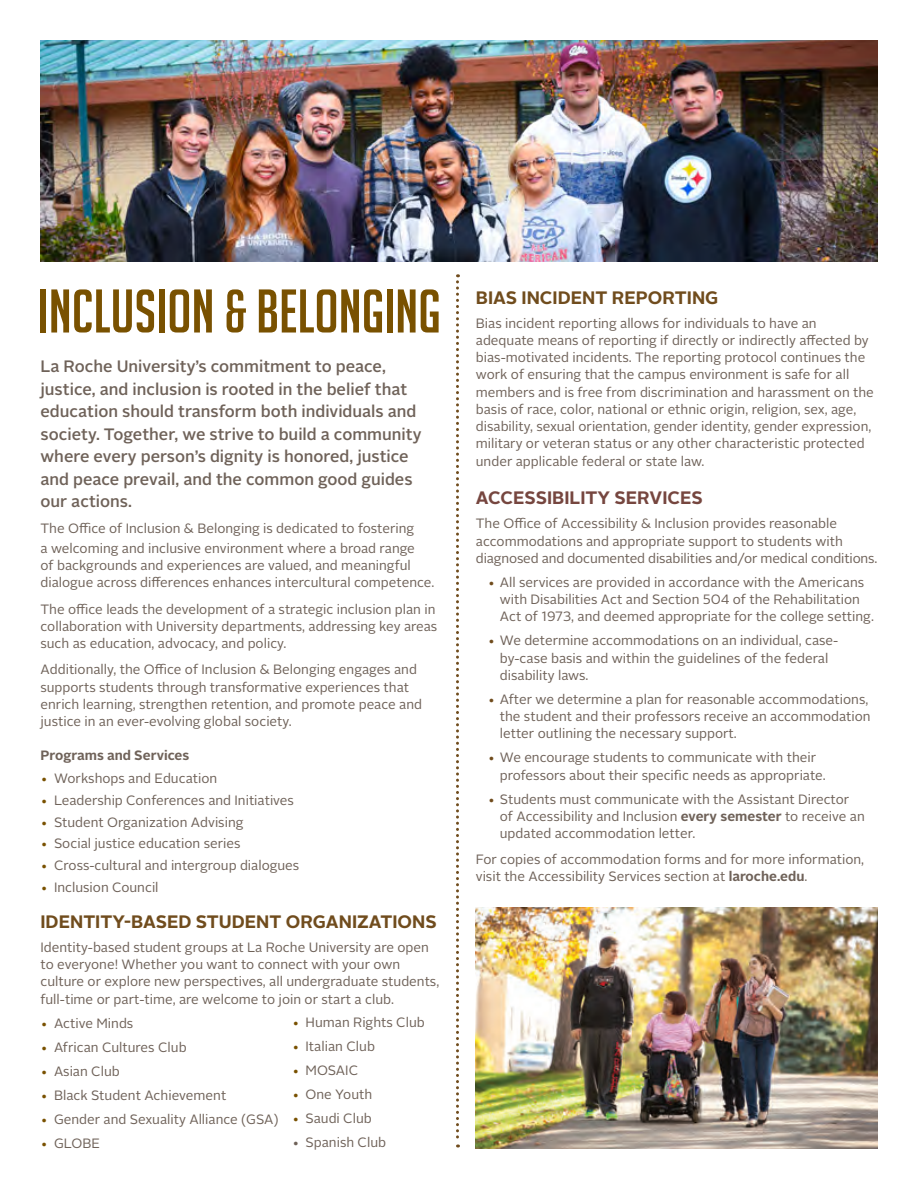
<style>
.page{position:relative;width:918px;height:1188px;background:#fff}
.page>*{position:absolute;margin:0;border:0;box-sizing:border-box;transform-origin:0 0}
.t1{font:60px "Big Noodle Titling";color:#795100}
.t2{font:700 18px "Alright Sans";color:#704c1d}
.t3{font:700 18px "Alright Sans";color:#76463f}
.t4{font:500 16.5px/22.5px "Alright Sans";color:#6f6259}
.List_Paragraph{font:13.5px/17.2px "Alright Sans";color:#6f6259}
.SUBHEAD{font:700 13.5px "Alright Sans";color:#6f6259}
.s1{color:#795100}
.s2{color:#704c1d}
.s3{font-weight:700}
</style>
<div class="page">
<img style="left:40px;top:40px;width:838px;height:221px">
<svg style="left:456px;top:274px;width:3px;height:874px"></svg>
<img style="left:476px;top:907px;width:402px;height:241px">
<p class="t1" style="left:38px;top:279px;width:405px">INCLUSION &amp; BELONGING</p>
<p class="t4" style="left:40px;top:355px;width:383px">La Roche University’s commitment to peace, justice, and inclusion is rooted in the belief that education should transform both individuals and society. Together, we strive to build a community where every person’s dignity is honored, justice and peace prevail, and the common good guides our actions.</p>
<p class="List_Paragraph" style="left:40px;top:519px;width:376px;line-height:19.5px">The Office of Inclusion &amp; Belonging is dedicated to fostering a welcoming and inclusive environment where a broad range</p>
<p class="List_Paragraph" style="left:40px;top:557px;width:396px">of backgrounds and experiences are valued, and meaningful dialogue across differences enhances intercultural competence.</p>
<p class="List_Paragraph" style="left:40px;top:600px;width:398px">The office leads the development of a strategic inclusion plan in collaboration with University departments, addressing key areas such as education, advocacy, and policy.</p>
<p class="List_Paragraph" style="left:40px;top:661px;width:383px">Additionally, the Office of Inclusion &amp; Belonging engages and supports students through transformative experiences that enrich learning, strengthen retention, and promote peace and justice in an ever-evolving global society.</p>
<p class="SUBHEAD" style="left:40px;top:746px;width:150px">Programs and Services</p>
<p class="List_Paragraph" style="left:40px;top:770px;width:178px"><span class="s1">•</span> Workshops and Education</p>
<p class="List_Paragraph" style="left:40px;top:792px;width:255px"><span class="s1">•</span> Leadership Conferences and Initiatives</p>
<p class="List_Paragraph" style="left:40px;top:813px;width:205px"><span class="s1">•</span> Student Organization Advising</p>
<p class="List_Paragraph" style="left:40px;top:835px;width:202px"><span class="s1">•</span> Social justice education series</p>
<p class="List_Paragraph" style="left:40px;top:857px;width:260px"><span class="s1">•</span> Cross-cultural and intergroup dialogues</p>
<p class="List_Paragraph" style="left:40px;top:879px;width:120px"><span class="s1">•</span> Inclusion Council</p>
<p class="t2" style="left:40px;top:909px;width:398px">IDENTITY-BASED STUDENT ORGANIZATIONS</p>
<p class="List_Paragraph" style="left:40px;top:939px;width:400px">Identity-based student groups at La Roche University are open to everyone! Whether you want to connect with your own culture or explore new perspectives, all undergraduate students, full-time or part-time, are welcome to join or start a club.</p>
<p class="List_Paragraph" style="left:40px;top:1014px;width:94px"><span class="s1">•</span> Active Minds</p>
<p class="List_Paragraph" style="left:40px;top:1038px;width:148px"><span class="s1">•</span> African Cultures Club</p>
<p class="List_Paragraph" style="left:40px;top:1062px;width:81px"><span class="s1">•</span> Asian Club</p>
<p class="List_Paragraph" style="left:40px;top:1086px;width:187px"><span class="s1">•</span> Black Student Achievement</p>
<p class="List_Paragraph" style="left:40px;top:1110px;width:240px"><span class="s1">•</span> Gender and Sexuality Alliance (GSA)</p>
<p class="List_Paragraph" style="left:40px;top:1134px;width:61px"><span class="s1">•</span> GLOBE</p>
<p class="List_Paragraph" style="left:292px;top:1014px;width:134px"><span class="s1">•</span> Human Rights Club</p>
<p class="List_Paragraph" style="left:292px;top:1038px;width:84px"><span class="s1">•</span> Italian Club</p>
<p class="List_Paragraph" style="left:292px;top:1062px;width:68px"><span class="s1">•</span> MOSAIC</p>
<p class="List_Paragraph" style="left:292px;top:1086px;width:82px"><span class="s1">•</span> One Youth</p>
<p class="List_Paragraph" style="left:292px;top:1110px;width:81px"><span class="s1">•</span> Saudi Club</p>
<p class="List_Paragraph" style="left:292px;top:1134px;width:96px">• Spanish Club</p>
<p class="t2" style="left:476px;top:285px;width:244px">BIAS INCIDENT REPORTING</p>
<p class="List_Paragraph" style="left:476px;top:315px;width:342px">Bias incident reporting allows for individuals to have an</p>
<p class="List_Paragraph" style="left:476px;top:332px;width:394px">adequate means of reporting if directly or indirectly affected by</p>
<p class="List_Paragraph" style="left:476px;top:349px;width:391px">bias-motivated incidents. The reporting protocol continues the</p>
<p class="List_Paragraph" style="left:476px;top:366px;width:375px">work of ensuring that the campus environment is safe for all</p>
<p class="List_Paragraph" style="left:476px;top:384px;width:400px">members and is free from discrimination and harassment on the</p>
<p class="List_Paragraph" style="left:476px;top:401px;width:382px">basis of race, color, national or ethnic origin, religion, sex, age,</p>
<p class="List_Paragraph" style="left:476px;top:418px;width:397px">disability, sexual orientation, gender identity, gender expression,</p>
<p class="List_Paragraph" style="left:476px;top:435px;width:390px">military or veteran status or any other characteristic protected</p>
<p class="List_Paragraph" style="left:476px;top:453px;width:230px">under applicable federal or state law.</p>
<p class="t3" style="left:476px;top:486px;width:229px">ACCESSIBILITY SERVICES</p>
<p class="List_Paragraph" style="left:476px;top:515px;width:403px">The Office of Accessibility &amp; Inclusion provides reasonable accommodations and appropriate support to students with diagnosed and documented disabilities and/or medical conditions.</p>
<p class="List_Paragraph" style="left:500px;top:574px;width:376px;text-indent:-12px"><span class="s2">•</span> All services are provided in accordance with the Americans with Disabilities Act and Section 504 of the Rehabilitation<br>Act of 1973, and deemed appropriate for the college setting.</p>
<p class="List_Paragraph" style="left:500px;top:632px;width:340px;text-indent:-12px"><span class="s2">•</span> We determine accommodations on an individual, case&shy;by-case basis and within the guidelines of the federal disability laws.</p>
<p class="List_Paragraph" style="left:500px;top:691px;width:372px;text-indent:-12px"><span class="s2">•</span> After we determine a plan for reasonable accommodations, the student and their professors receive an accommodation letter outlining the necessary support.</p>
<p class="List_Paragraph" style="left:500px;top:749px;width:327px;text-indent:-12px"><span class="s2">•</span> We encourage students to communicate with their professors about their specific needs as appropriate.</p>
<p class="List_Paragraph" style="left:500px;top:791px;width:366px;text-indent:-12px"><span class="s2">•</span> Students must communicate with the Assistant Director of Accessibility and Inclusion <span class="s3">every semester</span> to receive an updated accommodation letter.</p>
<p class="List_Paragraph" style="left:476px;top:850px;width:390px">For copies of accommodation forms and for more information, visit the Accessibility Services section at <span class="s3">laroche.edu</span>.</p>
</div>
